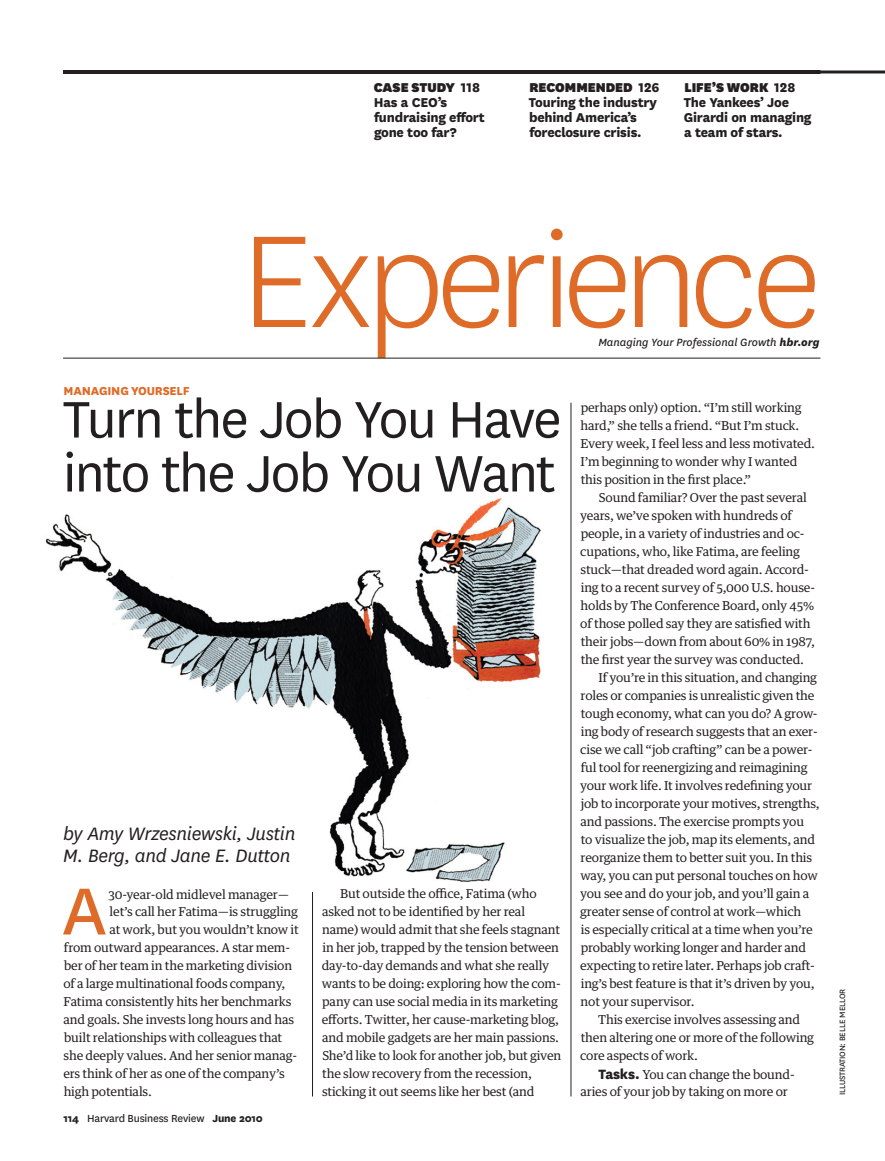
<style>
.page{position:relative;width:885px;height:1161px;background:#fff}
.page>*{position:absolute;margin:0;border:0;box-sizing:border-box;transform-origin:0 0}
.t1{font:300 153px "National HBR";letter-spacing:-.055em;color:#de6b27}
.t2{font:77.7px "National HBR";color:#de6b27}
.t3{font:60px/54px "National HBR";letter-spacing:-.03em;color:#231f20}
.t4{font:italic 21px/22.5px "National HBR";letter-spacing:-.015em;color:#231f20}
.t5{font:800 15px/15px "National HBR";letter-spacing:-.015em;color:#231f20}
.t6{font:800 13.5px "National HBR";letter-spacing:-.015em;color:#de6b27}
.t7{font:12.3px/18px "Guardian Text Egyp HBR";letter-spacing:-.015em;color:#231f20}
.t8{font:italic 12.3px "National HBR";color:#231f20}
.t9{font:12px "National HBR";letter-spacing:-.015em;color:#231f20}
.t10{font:9px "National HBR";letter-spacing:-.015em;color:#231f20}
.s1{font-weight:900}
.s2{font-weight:800}
.s3{font-family:"National HBR";font-weight:800;font-size:15.75px}
</style>
<div class="page">
<hr style="left:312px;top:892px;width:1px;height:204px;background:#231f20">
<hr style="left:570px;top:403px;width:1px;height:693px;background:#231f20">
<img style="left:45px;top:497px;width:496px;height:385px">
<hr style="left:63px;top:358px;width:757px;height:1px;background:#231f20">
<hr style="left:63px;top:70px;width:821px;height:4px;background:#231f20">
<p class="t5" style="left:374px;top:80px;width:112px"><span class="s1">CASE STUDY</span> 118<br>Has a CEO’s fundraising effort gone too far?</p>
<p class="t5" style="left:528px;top:80px;width:132px"><span class="s1">RECOMMENDED</span> 126<br>Touring the industry behind America’s foreclosure crisis.</p>
<p class="t5" style="left:683px;top:80px;width:129px"><span class="s1">LIFE’S WORK</span> 128<br>The Yankees’ Joe<br>Girardi on managing a team of stars.</p>
<p class="t6" style="left:63px;top:386px;width:128px">MANAGING YOURSELF</p>
<p class="t1" style="left:240px;top:225px;width:582px">Experience</p>
<p class="t8" style="left:598px;top:338px;width:223px">Managing Your Professional Growth <span class="s2">hbr.org</span></p>
<p class="t3" style="left:63px;top:396px;width:500px">Turn the Job You Have into the Job You Want</p>
<p class="t4" style="left:63px;top:824px;width:233px">by Amy Wrzesniewski, Justin<br>M. Berg, and Jane E. Dutton</p>
<p class="t2" style="left:62px;top:884px;width:46px">A</p>
<p class="t7" style="left:109px;top:886px;width:182px">30-year-old midlevel manager—</p>
<p class="t7" style="left:110px;top:904px;width:190px">let’s call her Fatima—is struggling</p>
<p class="t7" style="left:109px;top:922px;width:191px">at work, but you wouldn’t know it</p>
<p class="t7" style="left:64px;top:940px;width:228px">from outward appearances. A star mem-</p>
<p class="t7" style="left:64px;top:958px;width:229px">ber of her team in the marketing divi sion</p>
<p class="t7" style="left:63px;top:976px;width:223px">of a large multinational foods company,</p>
<p class="t7" style="left:64px;top:994px;width:229px">Fatima consistently hits her benchmarks</p>
<p class="t7" style="left:64px;top:1012px;width:232px">and goals. She invests long hours and has</p>
<p class="t7" style="left:64px;top:1030px;width:220px">built relationships with colleagues that</p>
<p class="t7" style="left:63px;top:1048px;width:235px">she deeply values. And her senior manag-</p>
<p class="t7" style="left:63px;top:1066px;width:223px">ers think of her as one of the company’s</p>
<p class="t7" style="left:64px;top:1084px;width:90px">high potentials.</p>
<p class="t9" style="left:64px;top:1114px;width:201px"><span class="s2">114</span> Harvard Business Review <span class="s2">June 2010</span></p>
<p class="t7" style="left:321px;top:886px;width:241px;text-indent:18px">But outside the office, Fatima (who asked not to be identified by her real name) would admit that she feels stagnant in her job, trapped by the tension between day-to-day demands and what she really wants to be doing: exploring how the com&shy;pany can use social media in its marketing efforts. Twitter, her cause-marketing blog, and mobile gadgets are her main passions.<br>She’d like to look for another job, but given the slow recovery from the recession, sticking it out seems like her best (and</p>
<p class="t7" style="left:580px;top:400px;width:222px">perhaps only) option. “I’m still working</p>
<p class="t7" style="left:580px;top:418px;width:220px">hard,” she tells a friend. “But I’m stuck.</p>
<p class="t7" style="left:580px;top:436px;width:236px">Every week, I feel less and less motivated.</p>
<p class="t7" style="left:580px;top:454px;width:218px">I’m beginning to wonder why I wanted</p>
<p class="t7" style="left:580px;top:472px;width:172px">this position in the first place.”</p>
<p class="t7" style="left:598px;top:490px;width:209px">Sound familiar? Over the past several</p>
<p class="t7" style="left:580px;top:508px;width:213px">years, we’ve spoken with hundreds of</p>
<p class="t7" style="left:580px;top:526px;width:225px">people, in a variety of industries and oc-</p>
<p class="t7" style="left:580px;top:544px;width:221px">cupations, who, like Fatima, are feeling</p>
<p class="t7" style="left:580px;top:562px;width:230px">stuck—that dreaded word again. Accord-</p>
<p class="t7" style="left:580px;top:580px;width:235px">ing to a recent survey of 5,000 U.S. house-</p>
<p class="t7" style="left:580px;top:598px;width:235px">holds by The Conference Board, only 45%</p>
<p class="t7" style="left:580px;top:616px;width:232px">of those polled say they are satisfied with</p>
<p class="t7" style="left:580px;top:634px;width:236px">their jobs—down from about 60% in 1987,</p>
<p class="t7" style="left:580px;top:652px;width:225px">the first year the survey was conducted.</p>
<p class="t7" style="left:598px;top:670px;width:220px">If you’re in this situation, and changing</p>
<p class="t7" style="left:580px;top:688px;width:235px">roles or companies is unrealistic given the</p>
<p class="t7" style="left:580px;top:706px;width:238px">tough economy, what can you do? A grow-</p>
<p class="t7" style="left:580px;top:724px;width:238px">ing body of research suggests that an exer-</p>
<p class="t7" style="left:580px;top:742px;width:234px">cise we call “job crafting” can be a power-</p>
<p class="t7" style="left:580px;top:760px;width:228px">ful tool for reenergizing and reimagining</p>
<p class="t7" style="left:580px;top:778px;width:233px">your work life. It involves redefining your</p>
<p class="t7" style="left:580px;top:796px;width:240px">job to incorporate your motives, strengths,</p>
<p class="t7" style="left:580px;top:814px;width:225px">and passions. The exercise prompts you</p>
<p class="t7" style="left:580px;top:832px;width:236px">to visualize the job, map its elements, and</p>
<p class="t7" style="left:580px;top:850px;width:233px">reorganize them to better suit you. In this</p>
<p class="t7" style="left:580px;top:868px;width:239px">way, you can put personal touches on how</p>
<p class="t7" style="left:580px;top:886px;width:231px">you see and do your job, and you’ll gain a</p>
<p class="t7" style="left:580px;top:904px;width:222px">greater sense of control at work—which</p>
<p class="t7" style="left:580px;top:922px;width:233px">is especially critical at a time when you’re</p>
<p class="t7" style="left:580px;top:940px;width:227px">probably working longer and harder and</p>
<p class="t7" style="left:580px;top:958px;width:236px">expecting to retire later. Perhaps job craft-</p>
<p class="t7" style="left:580px;top:976px;width:235px">ing’s best feature is that it’s driven by you,</p>
<p class="t7" style="left:580px;top:994px;width:115px">not your supervisor.</p>
<p class="t7" style="left:598px;top:1012px;width:203px">This exercise involves assessing and</p>
<p class="t7" style="left:580px;top:1030px;width:235px">then altering one or more of the following</p>
<p class="t7" style="left:580px;top:1048px;width:119px">core aspects of work.</p>
<p class="t7" style="left:598px;top:1066px;width:198px"><span class="s3">Tasks.</span> You can change the bound-</p>
<p class="t7" style="left:580px;top:1084px;width:209px">aries of your job by taking on more or</p>
<p class="t10" style="left:839px;top:1095px;width:108px;rotate:-90deg">ILLUSTRATION: BELLE MELLOR</p>
</div>
